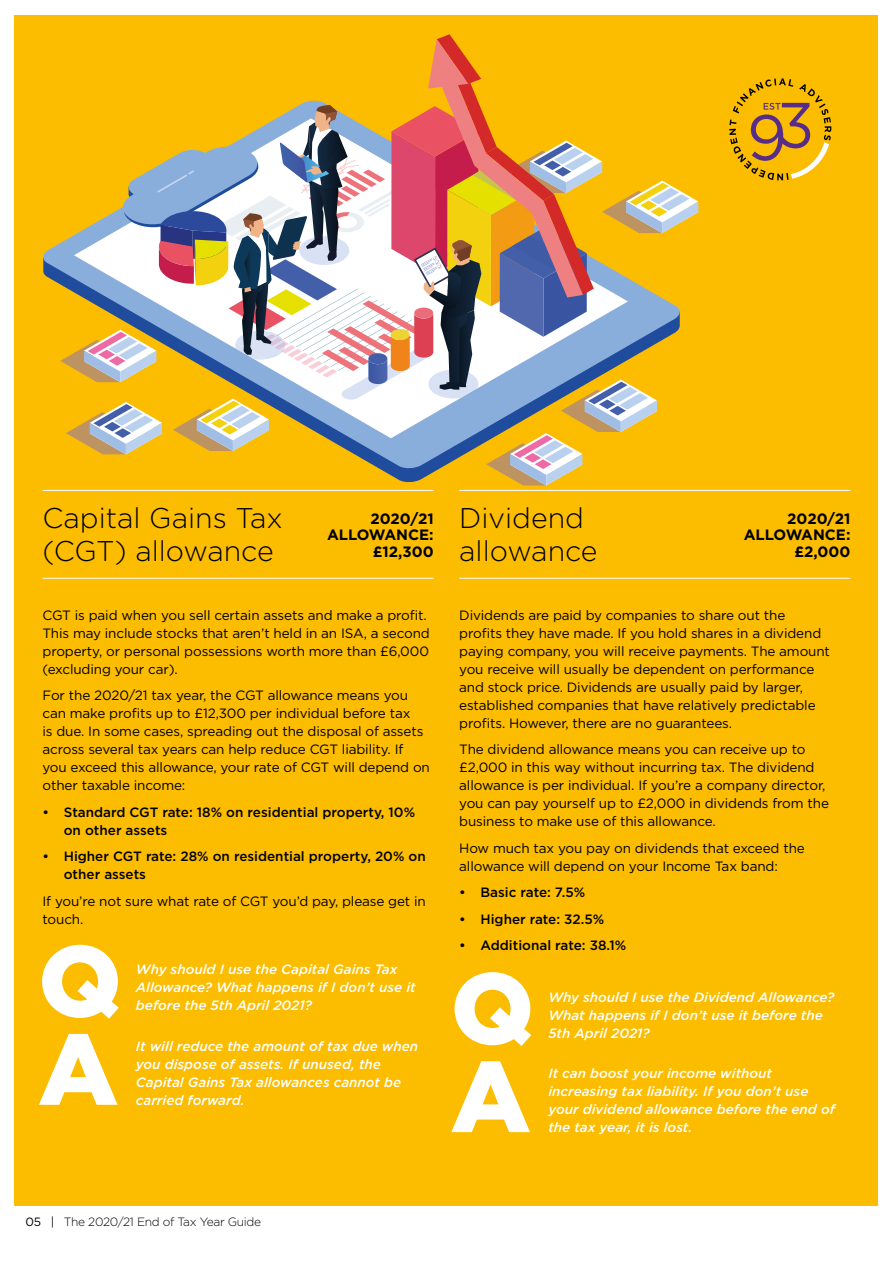
<style>
.page{position:relative;width:893px;height:1263px;background:#fff}
.page>*{position:absolute;margin:0;border:0;box-sizing:border-box;transform-origin:0 0}
.t1{font:900 100.5px "Gotham";color:#fff}
.t2{font:300 28.5px/33px "Gotham";color:#000}
.t3{font:700 15px/16px "Gotham";color:#000;text-align:right}
.t4{font:13.5px/18px "Gotham";letter-spacing:-.01em;color:#000}
.t5{font:italic 500 13.5px/18px "Gotham";color:#fff}
.t6{font:500 13.5px/18px "Gotham";color:#000}
.t7{font:300 12px "Gotham";letter-spacing:-.025em;color:#000}
.s1{font-weight:400}
</style>
<div class="page">
<div style="left:15px;top:15px;width:863px;height:1190px;background:#fcbc00"></div>
<svg style="left:60px;top:34px;width:638px;height:451px"></svg>
<hr style="left:459px;top:490px;width:391px;height:1px;background:#fff">
<hr style="left:459px;top:578px;width:391px;height:1px;background:#fff">
<svg style="left:729px;top:78px;width:102px;height:102px"></svg>
<hr style="left:43px;top:490px;width:391px;height:1px;background:#fff">
<hr style="left:43px;top:578px;width:391px;height:1px;background:#fff">
<h2 class="t2" style="left:43px;top:501px;width:242px">Capital Gains Tax (CGT) allowance</h2>
<p class="t3" style="left:744px;top:511px;width:108px">2020/21<br>ALLOWANCE: £2,000</p>
<p class="t3" style="left:327px;top:511px;width:108px">2020/21<br>ALLOWANCE: £12,300</p>
<h2 class="t2" style="left:459px;top:501px;width:140px">Dividend allowance</h2>
<p class="t4" style="left:43px;top:606px;width:389px">CGT is paid when you sell certain assets and make a profit.<br>This may include stocks that aren’t held in an ISA, a second property, or personal possessions worth more than £6,000 (excluding your car).</p>
<p class="t4" style="left:43px;top:686px;width:389px">For the 2020/21 tax year, the CGT allowance means you can make profits up to £12,300 per individual before tax<br>is due. In some cases, spreading out the disposal of assets across several tax years can help reduce CGT liability. If you exceed this allowance, your rate of CGT will depend on other taxable income:</p>
<p class="t6" style="left:64px;top:803px;width:353px;text-indent:-21px">• Standard CGT rate: 18% on residential property, 10% on other assets</p>
<p class="t6" style="left:64px;top:847px;width:364px;text-indent:-21px">• Higher CGT rate: 28% on residential property, 20% on other assets</p>
<p class="t4" style="left:43px;top:892px;width:385px">If you’re not sure what rate of CGT you’d pay, please get in touch.</p>
<h1 class="t1" style="left:38px;top:923px;width:85px">Q</h1>
<p class="t5" style="left:136px;top:960px;width:281px">Why should I use the Capital Gains Tax<br>Allowance? What happens if I don’t use it before the 5th April 2021?</p>
<h1 class="t1" style="left:38px;top:1011px;width:81px">A</h1>
<p class="t5" style="left:136px;top:1037px;width:284px">It will reduce the amount of tax due when you dispose of assets. If unused, the Capital Gains Tax allowances cannot be carried forward.</p>
<p class="t4" style="left:459px;top:606px;width:372px">Dividends are paid by companies to share out the profits they have made. If you hold shares in a dividend paying company, you will receive payments. The amount you receive will usually be dependent on performance and stock price. Dividends are usually paid by larger, established companies that have relatively predictable profits. However, there are no guarantees.</p>
<p class="t4" style="left:459px;top:740px;width:371px">The dividend allowance means you can receive up to £2,000 in this way without incurring tax. The dividend allowance is per individual. If you’re a company director, you can pay yourself up to £2,000 in dividends from the business to make use of this allowance.</p>
<p class="t4" style="left:459px;top:839px;width:347px">How much tax you pay on dividends that exceed the allowance will depend on your Income Tax band:</p>
<p class="t6" style="left:459px;top:883px;width:128px">• Basic rate: 7.5%</p>
<p class="t6" style="left:459px;top:910px;width:147px">• Higher rate: 32.5%</p>
<p class="t6" style="left:459px;top:936px;width:169px">• Additional rate: 38.1%</p>
<h1 class="t1" style="left:451px;top:950px;width:85px">Q</h1>
<p class="t5" style="left:548px;top:988px;width:287px">Why should I use the Dividend Allowance?<br>What happens if I don’t use it before the<br>5th April 2021?</p>
<h1 class="t1" style="left:451px;top:1038px;width:81px">A</h1>
<p class="t5" style="left:548px;top:1064px;width:288px">It can boost your income without increasing tax liability. If you don’t use your dividend allowance before the end of the tax year, it is lost.</p>
<p class="t7" style="left:26px;top:1215px;width:237px"><span class="s1">05 |</span> The 2020/21 End of Tax Year Guide</p>
</div>
